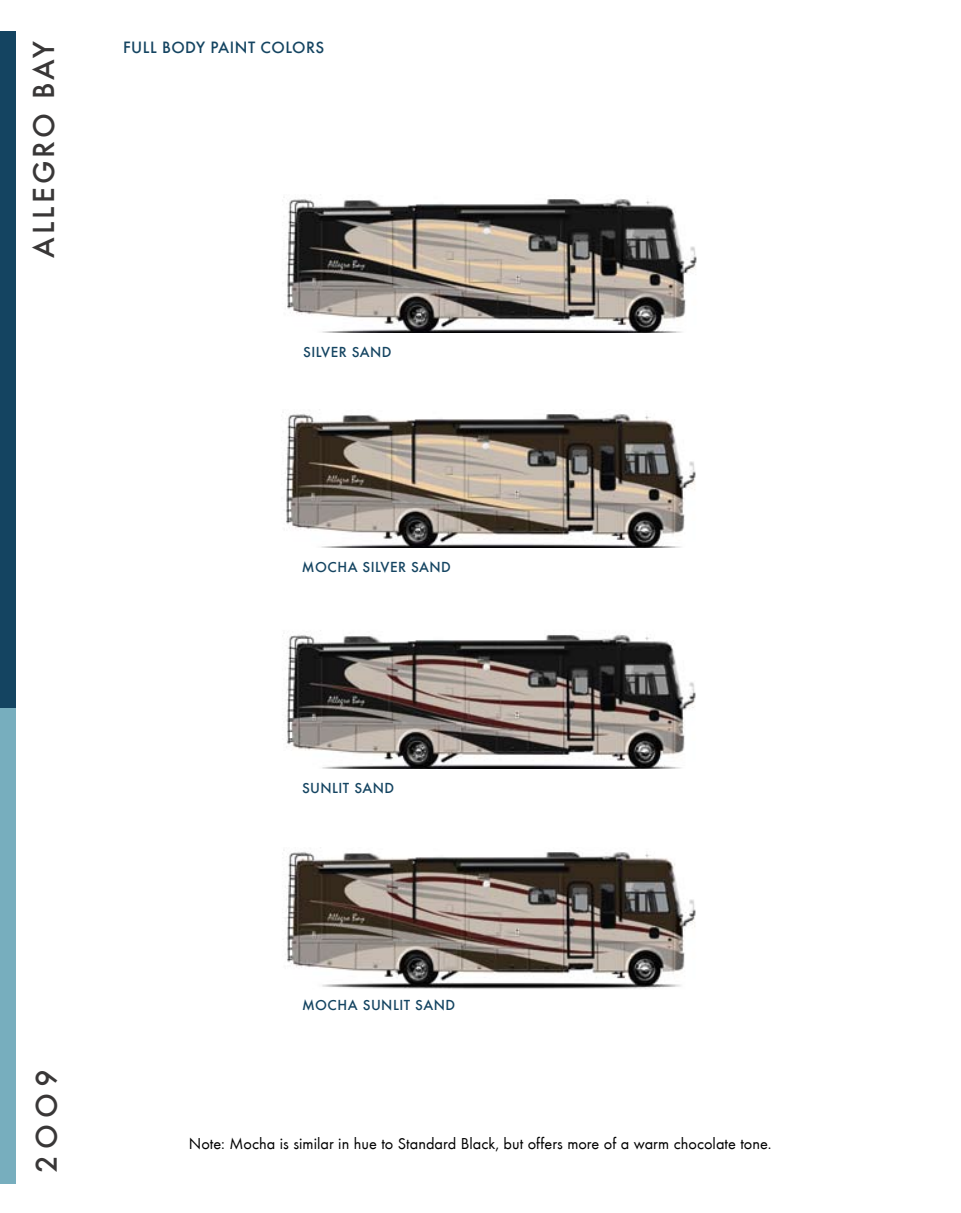
<style>
.page{position:relative;width:961px;height:1213px;background:#fff}
.page>*{position:absolute;margin:0;border:0;box-sizing:border-box;transform-origin:0 0}
.t1{font:500 31.5px "Futura T";letter-spacing:.1em;color:#393737}
.t2{font:500 16.97px "Futura T";letter-spacing:.03em;color:#144461}
.t3{font:16.28px "Futura T Boo";color:#000}
.t4{font:500 15.05px "Futura T";letter-spacing:.03em;color:#144461}
</style>
<div class="page">
<img style="left:283px;top:194px;width:414px;height:138px">
<img style="left:286px;top:630px;width:410px;height:138px">
<img style="left:282px;top:409px;width:414px;height:139px">
<img style="left:283px;top:847px;width:413px;height:142px">
<div style="left:0;top:32px;width:16px;height:677px;background:#144461"></div>
<div style="left:0;top:708px;width:16px;height:475px;background:#77aebe"></div>
<h1 class="t1" style="left:25px;top:258px;width:218px;rotate:-90deg">Allegro Bay</h1>
<p class="t2" style="left:123px;top:37px;width:203px">FULL BODY PAINT COLORS</p>
<p class="t4" style="left:303px;top:343px;width:90px">SILVER SAND</p>
<p class="t4" style="left:302px;top:558px;width:151px">MOCHA SILVER SAND</p>
<h1 class="t1" style="left:28px;top:1173px;width:106px;rotate:-90deg">2OO9</h1>
<p class="t4" style="left:302px;top:779px;width:94px">SUNLIT SAND</p>
<p class="t4" style="left:302px;top:996px;width:155px">MOCHA SUNLIT SAND</p>
<p class="t3" style="left:189px;top:1134px;width:584px">Note: Mocha is similar in hue to Standard Black, but offers more of a warm chocolate tone.</p>
</div>
